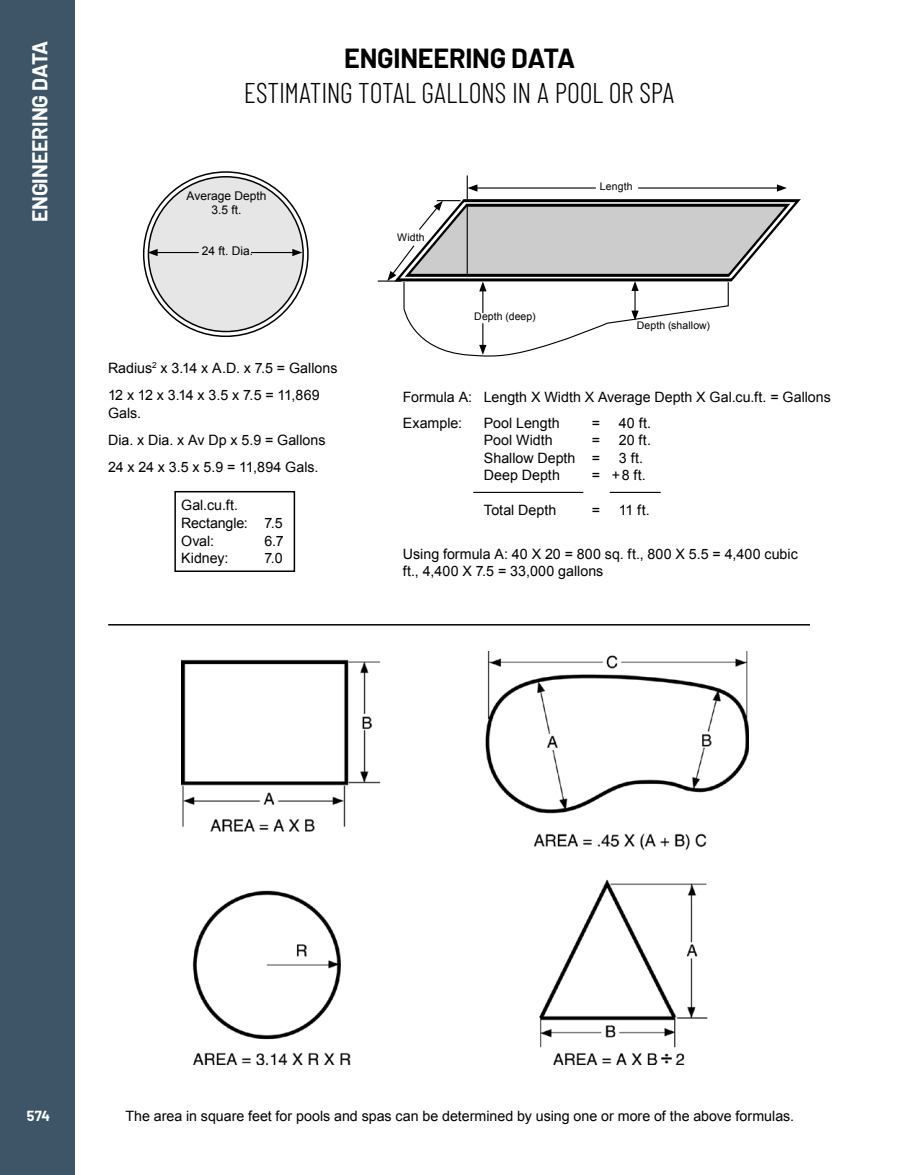
<style>
.page{position:relative;width:918px;height:1175px;background:#fff}
.page>*{position:absolute;margin:0;border:0;box-sizing:border-box;transform-origin:0 0}
.t1{font:300 28.5px "Barlow Condensed";letter-spacing:-.01em;color:#000}
.t2{font:700 27px "Barlow";letter-spacing:-.01em;color:#000}
.t3{font:700 21px "Barlow";color:#fff}
.t4{font:14.25px/17.2px "Arial";color:#000}
.t5{font:700 14.25px "Barlow";color:#fff}
.t6{font:12px/13.5px "Arial";color:#000;text-align:center}
.t7{font:10.5px "Arial";letter-spacing:.01em;color:#000}
</style>
<div class="page">
<div style="left:0;top:0;width:74px;height:1174px;background:#3d5567"></div>
<hr style="left:378px;top:280px;width:23px;height:2px;background:#000">
<svg style="left:387px;top:175px;width:414px;height:182px"></svg>
<hr style="left:473px;top:492px;width:110px;height:1px;background:#000">
<hr style="left:610px;top:492px;width:51px;height:1px;background:#000">
<hr style="left:108px;top:624px;width:702px;height:1px;background:#000">
<img style="left:181px;top:652px;width:567px;height:412px">
<div style="left:174px;top:491px;width:121px;height:81px;border:2px solid #000"></div>
<div style="left:148px;top:177px;width:155px;height:154px;background:#e6e6e6;border-radius:50%"></div>
<hr style="left:251px;top:252px;width:44px;height:1px;background:#000">
<svg style="left:292px;top:249px;width:10px;height:7px"></svg>
<hr style="left:155px;top:252px;width:44px;height:1px;background:#000">
<svg style="left:148px;top:249px;width:10px;height:7px"></svg>
<h3 class="t3" style="left:27px;top:222px;width:183px;rotate:-90deg">ENGINEERING DATA</h3>
<h2 class="t2" style="left:344px;top:41px;width:233px">ENGINEERING DATA</h2>
<h1 class="t1" style="left:244px;top:75px;width:433px">ESTIMATING TOTAL GALLONS IN A POOL OR SPA</h1>
<p class="t6" style="left:187px;top:189px;width:81px">Average Depth<br>3.5 ft.</p>
<p class="t6" style="left:202px;top:244px;width:53px">24 ft. Dia.</p>
<p class="t4" style="left:108px;top:354px;width:231px;line-height:27.3px">Radius<sup>2</sup> x 3.14 x A.D. x 7.5 = Gallons<br>12 x 12 x 3.14 x 3.5 x 7.5 = 11,869</p>
<p class="t4" style="left:108px;top:399px;width:219px;line-height:27.3px">Gals.<br>Dia. x Dia. x Av Dp x 5.9 = Gallons<br>24 x 24 x 3.5 x 5.9 = 11,894 Gals.</p>
<p class="t4" style="left:181px;top:495px;width:68px;line-height:18.8px">Gal.cu.ft.<br>Rectangle:</p>
<p class="t4" style="left:181px;top:532px;width:49px">Oval:<br>Kidney:</p>
<p class="t4" style="left:264px;top:515px;width:21px;text-align:justify">7.5<br>6.7<br>7.0</p>
<p class="t7" style="left:397px;top:231px;width:29px">Width</p>
<p class="t7" style="left:474px;top:310px;width:63px">Depth (deep)</p>
<p class="t7" style="left:600px;top:180px;width:34px">Length</p>
<p class="t7" style="left:637px;top:319px;width:75px">Depth (shallow)</p>
<p class="t4" style="left:403px;top:388px;width:430px">Formula A: Length X Width X Average Depth X Gal.cu.ft. = Gallons</p>
<p class="t4" style="left:403px;top:415px;width:61px">Example:</p>
<p class="t4" style="left:484px;top:415px;width:77px">Pool Length</p>
<p class="t4" style="left:592px;top:415px;width:10px">=</p>
<p class="t4" style="left:619px;top:415px;width:34px">40 ft.</p>
<p class="t4" style="left:484px;top:432px;width:70px">Pool Width</p>
<p class="t4" style="left:592px;top:432px;width:10px">=</p>
<p class="t4" style="left:619px;top:432px;width:34px">20 ft.</p>
<p class="t4" style="left:484px;top:449px;width:118px">Shallow Depth =</p>
<p class="t4" style="left:619px;top:449px;width:26px">3 ft.</p>
<p class="t4" style="left:484px;top:466px;width:78px">Deep Depth</p>
<p class="t4" style="left:592px;top:466px;width:55px">= +8 ft.</p>
<p class="t4" style="left:484px;top:501px;width:74px">Total Depth</p>
<p class="t4" style="left:592px;top:501px;width:10px">=</p>
<p class="t4" style="left:619px;top:501px;width:32px">11 ft.</p>
<p class="t4" style="left:403px;top:545px;width:396px">Using formula A: 40 X 20 = 800 sq. ft., 800 X 5.5 = 4,400 cubic ft., 4,400 X 7.5 = 33,000 gallons</p>
<p class="t5" style="left:27px;top:1107px;width:25px">574</p>
<p class="t4" style="left:125px;top:1107px;width:670px">The area in square feet for pools and spas can be determined by using one or more of the above formulas.</p>
</div>
